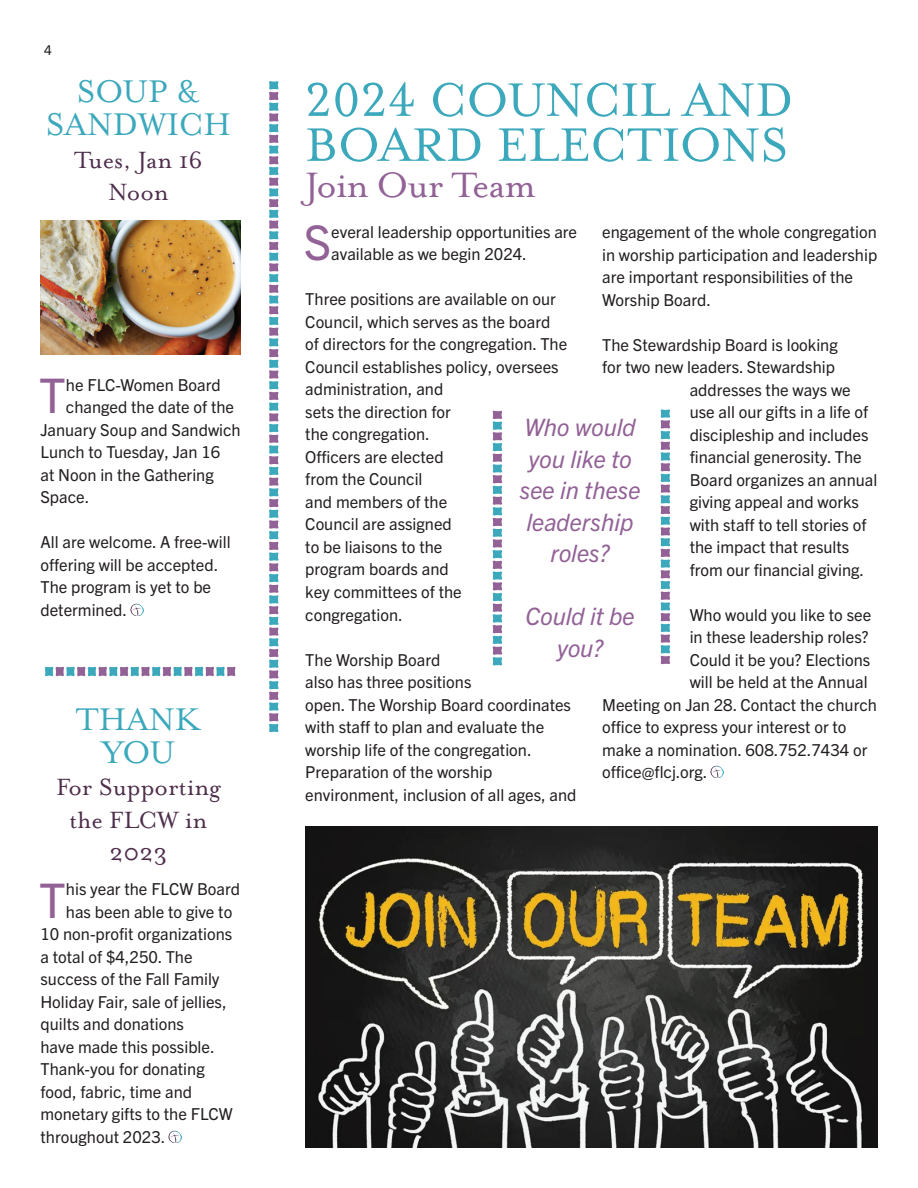
<style>
.page{position:relative;width:918px;height:1188px;background:#fff}
.page>*{position:absolute;margin:0;border:0;box-sizing:border-box;transform-origin:0 0}
.t1{font:54px/45px "Mrs Eaves OT";color:#3ba8bc}
.t2{font:47.85px "Trade Gothic Next LT Pro";color:#926296}
.t3{font:40.5px "Mrs Eaves OT";letter-spacing:-.02em;color:#926296}
.t4{font:36px/33px "Mrs Eaves OT";color:#3ba8bc;text-align:center}
.t5{font:27px/32.5px "Mrs Eaves OT";color:#4e2e4b;text-align:center}
.t6{font:italic 24px/31.5px "Trade Gothic Next LT Pro";color:#926296;text-align:center}
.t7{font:16.5px/22.5px "Trade Gothic Next LT Pro";color:#231f20}
.t8{font:13.5px "Trade Gothic Next LT Pro";color:#231f20}
</style>
<div class="page">
<svg style="left:269px;top:81px;width:10px;height:652px"></svg>
<svg style="left:711px;top:765px;width:12px;height:13px"></svg>
<svg style="left:130px;top:603px;width:13px;height:13px"></svg>
<svg style="left:169px;top:1130px;width:12px;height:13px"></svg>
<img style="left:40px;top:221px;width:201px;height:134px">
<svg style="left:44px;top:666px;width:192px;height:11px"></svg>
<img style="left:305px;top:826px;width:573px;height:321px">
<svg style="left:660px;top:409px;width:11px;height:256px"></svg>
<svg style="left:492px;top:410px;width:11px;height:256px"></svg>
<p class="t8" style="left:44px;top:41px;width:9px">4</p>
<h3 class="t4" style="left:46px;top:75px;width:187px">SOUP &amp;<br>SANDWICH</h3>
<h3 class="t5" style="left:74px;top:143px;width:130px">Tues, Jan 16<br>Noon</h3>
<h2 class="t2" style="left:39px;top:363px;width:28px">T</h2>
<p class="t7" style="left:66px;top:373px;width:156px">he FLC-Women Board</p>
<p class="t7" style="left:66px;top:395px;width:170px">changed the date of the</p>
<p class="t7" style="left:41px;top:418px;width:202px">January Soup and Sandwich</p>
<p class="t7" style="left:41px;top:440px;width:181px">Lunch to Tuesday, Jan 16</p>
<p class="t7" style="left:41px;top:463px;width:175px">at Noon in the Gathering</p>
<p class="t7" style="left:41px;top:485px;width:50px">Space.</p>
<p class="t7" style="left:41px;top:530px;width:192px">All are welcome. A free-will offering will be accepted.<br>The program is yet to be determined.</p>
<h3 class="t4" style="left:76px;top:702px;width:127px">THANK<br>YOU</h3>
<h3 class="t5" style="left:56px;top:771px;width:166px">For Supporting the FLCW in<br>2023</h3>
<h2 class="t2" style="left:39px;top:867px;width:28px">T</h2>
<p class="t7" style="left:66px;top:877px;width:176px">his year the FLCW Board</p>
<p class="t7" style="left:66px;top:899px;width:168px">has been able to give to</p>
<p class="t7" style="left:41px;top:922px;width:193px">10 non-profit organizations</p>
<p class="t7" style="left:41px;top:944px;width:154px">a total of $4,250. The</p>
<p class="t7" style="left:41px;top:967px;width:181px">success of the Fall Family</p>
<p class="t7" style="left:41px;top:989px;width:188px">Holiday Fair, sale of jellies,</p>
<p class="t7" style="left:41px;top:1012px;width:145px">quilts and donations</p>
<p class="t7" style="left:41px;top:1034px;width:176px">have made this possible.</p>
<p class="t7" style="left:41px;top:1057px;width:166px">Thank-you for donating</p>
<p class="t7" style="left:41px;top:1079px;width:153px">food, fabric, time and</p>
<p class="t7" style="left:41px;top:1102px;width:194px">monetary gifts to the FLCW</p>
<p class="t7" style="left:41px;top:1124px;width:126px">throughout 2023.</p>
<h1 class="t1" style="left:305px;top:77px;width:490px">2024 COUNCIL AND<br>BOARD ELECTIONS</h1>
<h3 class="t3" style="left:305px;top:162px;width:232px">Join Our Team</h3>
<h2 class="t2" style="left:304px;top:210px;width:29px">S</h2>
<p class="t7" style="left:331px;top:220px;width:247px">everal leadership opportunities are available as we begin 2024.</p>
<p class="t7" style="left:305px;top:287px;width:263px">Three positions are available on our<br>Council, which serves as the board of directors for the congregation. The<br>Council establishes policy, oversees administration, and<br>sets the direction for<br>the congregation.<br>Officers are elected<br>from the Council<br>and members of the<br>Council are assigned<br>to be liaisons to the<br>program boards and<br>key committees of the<br>congregation.</p>
<p class="t7" style="left:305px;top:647px;width:273px">The Worship Board<br>also has three positions<br>open. The Worship Board coordinates with staff to plan and evaluate the worship life of the congregation.<br>Preparation of the worship environment, inclusion of all ages, and</p>
<p class="t7" style="left:602px;top:220px;width:277px">engagement of the whole congregation in worship participation and leadership are important responsibilities of the Worship Board.</p>
<p class="t7" style="left:602px;top:332px;width:237px">The Stewardship Board is looking</p>
<p class="t7" style="left:602px;top:355px;width:234px">for two new leaders. Stewardship</p>
<p class="t7" style="left:690px;top:377px;width:163px">addresses the ways we</p>
<p class="t7" style="left:690px;top:400px;width:180px">use all our gifts in a life of</p>
<p class="t7" style="left:690px;top:422px;width:180px">discipleship and includes</p>
<p class="t7" style="left:690px;top:445px;width:174px">financial generosity. The</p>
<p class="t7" style="left:690px;top:467px;width:189px">Board organizes an annual</p>
<p class="t7" style="left:690px;top:490px;width:171px">giving appeal and works</p>
<p class="t7" style="left:690px;top:512px;width:178px">with staff to tell stories of</p>
<p class="t7" style="left:690px;top:535px;width:161px">the impact that results</p>
<p class="t7" style="left:690px;top:557px;width:176px">from our financial giving.</p>
<p class="t7" style="left:690px;top:602px;width:183px">Who would you like to see</p>
<p class="t7" style="left:690px;top:625px;width:180px">in these leadership roles?</p>
<p class="t7" style="left:690px;top:647px;width:182px">Could it be you? Elections</p>
<p class="t7" style="left:690px;top:670px;width:179px">will be held at the Annual</p>
<p class="t7" style="left:602px;top:692px;width:276px">Meeting on Jan 28. Contact the church</p>
<p class="t7" style="left:602px;top:715px;width:246px">office to express your interest or to</p>
<p class="t7" style="left:602px;top:737px;width:267px">make a nomination. 608.752.7434 or</p>
<p class="t7" style="left:602px;top:760px;width:107px">office@flcj.org.</p>
<h3 class="t6" style="left:519px;top:410px;width:123px">Who would you like to see in these leadership roles?</h3>
<h3 class="t6" style="left:526px;top:599px;width:111px">Could it be you?</h3>
</div>
